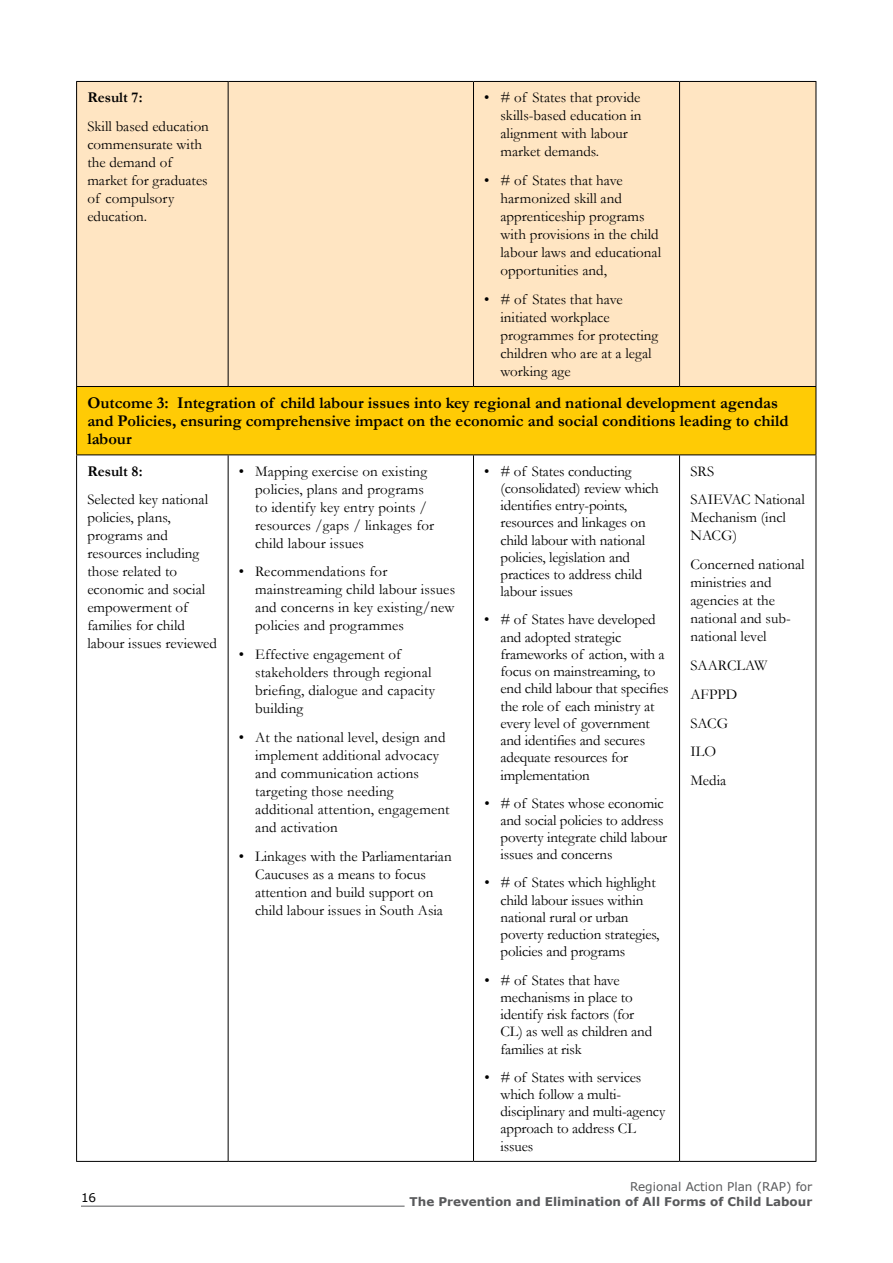
<style>
.page{position:relative;width:893px;height:1263px;background:#fff}
.page>*{position:absolute;margin:0;border:0;box-sizing:border-box;transform-origin:0 0}
.t1{font:700 16.5px/18px "Garamond";color:#000}
.t2{font:15px/18px "Garamond";color:#000}
.t3{font:700 15px "Garamond";color:#000}
.t4{font:700 12px "Verdana";color:#58595b}
.t5{font:12px "Verdana";color:#58595b}
.t6{font:12px "Verdana";color:#000}
</style>
<div class="page">
<hr style="left:81px;top:1206px;width:324px;height:1px;background:#58595b">
<div style="left:77px;top:82px;width:738px;height:304px;background:#ffe5c2"></div>
<div style="left:77px;top:386px;width:739px;height:69px;background:#ffcb05"></div>
<hr style="left:76px;top:81px;width:152px;height:1px;background:#000">
<hr style="left:76px;top:82px;width:1px;height:304px;background:#000">
<hr style="left:228px;top:81px;width:245px;height:1px;background:#000">
<hr style="left:228px;top:82px;width:1px;height:304px;background:#000">
<hr style="left:473px;top:81px;width:207px;height:1px;background:#000">
<hr style="left:473px;top:82px;width:1px;height:304px;background:#000">
<hr style="left:680px;top:81px;width:136px;height:1px;background:#000">
<hr style="left:679px;top:82px;width:1px;height:304px;background:#000">
<hr style="left:815px;top:82px;width:1px;height:304px;background:#000">
<hr style="left:76px;top:386px;width:152px;height:1px;background:#000">
<hr style="left:76px;top:387px;width:1px;height:67px;background:#000">
<hr style="left:228px;top:386px;width:245px;height:1px;background:#000">
<hr style="left:473px;top:386px;width:207px;height:1px;background:#000">
<hr style="left:680px;top:386px;width:136px;height:1px;background:#000">
<hr style="left:815px;top:387px;width:1px;height:67px;background:#000">
<hr style="left:76px;top:454px;width:152px;height:1px;background:#000">
<hr style="left:76px;top:455px;width:1px;height:706px;background:#000">
<hr style="left:228px;top:454px;width:245px;height:1px;background:#000">
<hr style="left:228px;top:455px;width:1px;height:706px;background:#000">
<hr style="left:473px;top:454px;width:207px;height:1px;background:#000">
<hr style="left:473px;top:455px;width:1px;height:706px;background:#000">
<hr style="left:680px;top:454px;width:136px;height:1px;background:#000">
<hr style="left:679px;top:455px;width:1px;height:706px;background:#000">
<hr style="left:815px;top:455px;width:1px;height:706px;background:#000">
<hr style="left:76px;top:1161px;width:152px;height:1px;background:#000">
<hr style="left:228px;top:1161px;width:245px;height:1px;background:#000">
<hr style="left:473px;top:1161px;width:207px;height:1px;background:#000">
<hr style="left:680px;top:1161px;width:136px;height:1px;background:#000">
<p class="t2" style="left:500px;top:88px;width:143px;text-indent:-16px">• # of States that provide skills-based education in alignment with labour market demands.</p>
<p class="t2" style="left:500px;top:171px;width:162px;text-indent:-16px">• # of States that have harmonized skill and apprenticeship programs with provisions in the child labour laws and educational opportunities and,</p>
<p class="t2" style="left:500px;top:290px;width:159px;text-indent:-16px">• # of States that have initiated workplace programmes for protecting children who are at a legal working age</p>
<p class="t1" style="left:87px;top:394px;width:703px">Outcome 3: Integration of child labour issues into key regional and national development agendas and Policies, ensuring comprehensive impact on the economic and social conditions leading to child labour</p>
<p class="t3" style="left:87px;top:461px;width:57px">Result 8:</p>
<p class="t2" style="left:87px;top:490px;width:131px">Selected key national policies, plans, programs and resources including those related to economic and social empowerment of families for child labour issues reviewed</p>
<p class="t3" style="left:87px;top:87px;width:57px">Result 7:</p>
<p class="t2" style="left:87px;top:117px;width:123px">Skill based education commensurate with the demand of market for graduates of compulsory education.</p>
<p class="t2" style="left:500px;top:462px;width:160px;line-height:17.2px;text-indent:-16px">• # of States conducting (consolidated) review which identifies entry-points, resources and linkages on child labour with national policies, legislation and practices to address child labour issues</p>
<p class="t2" style="left:500px;top:611px;width:170px;line-height:17.2px;text-indent:-16px">• # of States have developed and adopted strategic frameworks of action, with a focus on mainstreaming, to end child labour that specifies the role of each ministry at every level of government and identifies and secures adequate resources for implementation</p>
<p class="t2" style="left:501px;top:794px;width:168px;line-height:17.2px;text-indent:-16px">• # of States whose economic and social policies to address poverty integrate child labour issues and concerns</p>
<p class="t2" style="left:501px;top:874px;width:161px;line-height:17.2px;text-indent:-16px">• # of States which highlight child labour issues within national rural or urban poverty reduction strategies, policies and programs</p>
<p class="t2" style="left:501px;top:971px;width:153px;line-height:17.2px;text-indent:-16px">• # of States that have mechanisms in place to identify risk factors (for<br>CL) as well as children and families at risk</p>
<p class="t2" style="left:501px;top:1068px;width:166px;line-height:17.2px;text-indent:-16px">• # of States with services which follow a multi&shy;disciplinary and multi-agency approach to address CL issues</p>
<p class="t2" style="left:255px;top:461px;width:181px;text-indent:-16px">• Mapping exercise on existing policies, plans and programs to identify key entry points / resources /gaps / linkages for child labour issues</p>
<p class="t2" style="left:255px;top:562px;width:202px;text-indent:-16px">• Recommendations for mainstreaming child labour issues and concerns in key existing/new policies and programmes</p>
<p class="t2" style="left:255px;top:645px;width:181px;text-indent:-16px">• Effective engagement of stakeholders through regional briefing, dialogue and capacity building</p>
<p class="t2" style="left:255px;top:728px;width:196px;text-indent:-16px">• At the national level, design and implement additional advocacy and communication actions targeting those needing additional attention, engagement and activation</p>
<p class="t2" style="left:255px;top:847px;width:198px;text-indent:-16px">• Linkages with the Parliamentarian<br>Caucuses as a means to focus attention and build support on child labour issues in South Asia</p>
<p class="t2" style="left:690px;top:456px;width:116px;line-height:28.8px">SRS<br>SAIEVAC National</p>
<p class="t2" style="left:690px;top:508px;width:97px">Mechanism (incl<br>NACG)</p>
<p class="t2" style="left:690px;top:555px;width:116px">Concerned national ministries and agencies at the national and sub&shy;national level</p>
<p class="t2" style="left:690px;top:650px;width:78px;line-height:28.8px">SAARCLAW<br>AFPPD<br>SACG<br>ILO<br>Media</p>
<p class="t5" style="left:630px;top:1179px;width:184px">Regional Action Plan (RAP) for</p>
<p class="t6" style="left:81px;top:1190px;width:17px">16</p>
<p class="t4" style="left:410px;top:1193px;width:404px">The Prevention and Elimination of All Forms of Child Labour</p>
</div>
